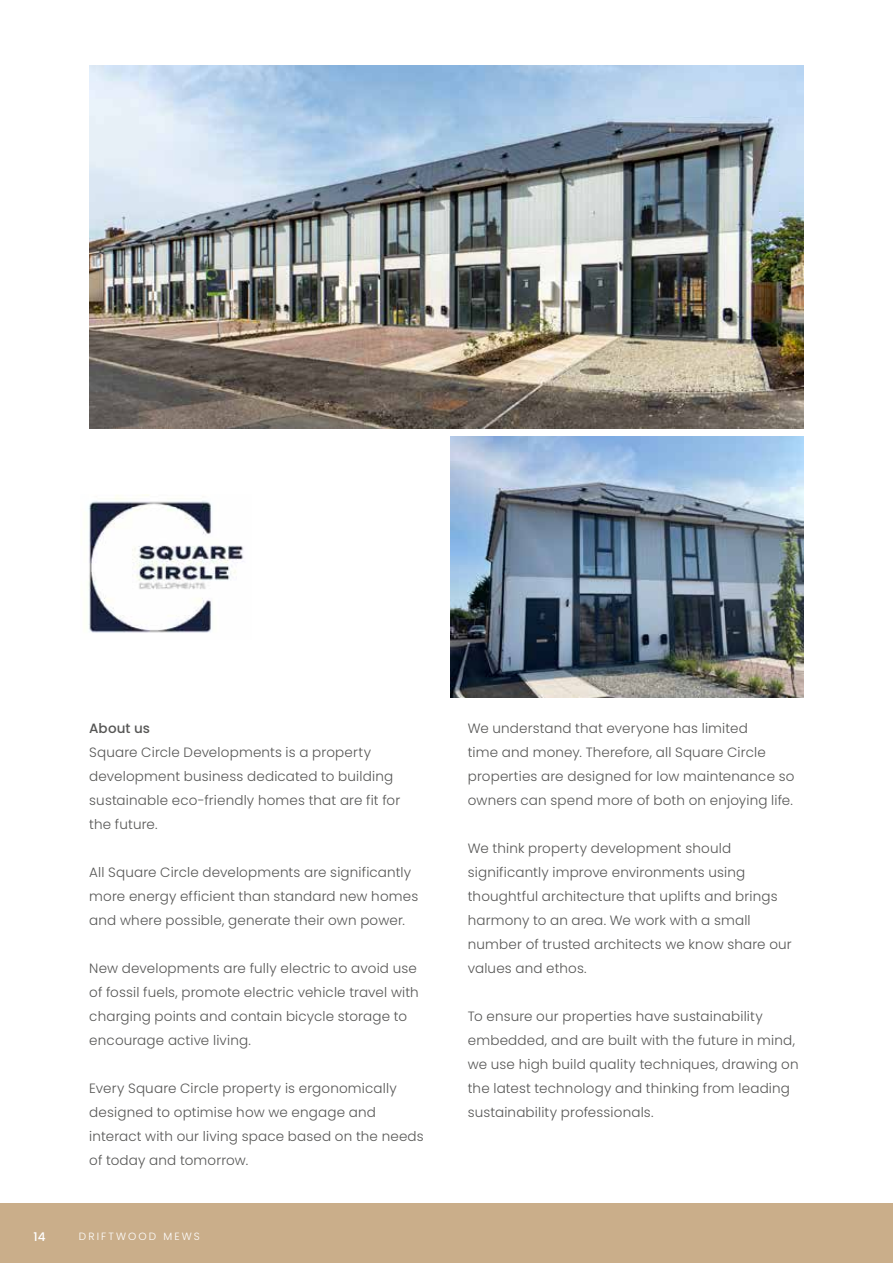
<style>
.page{position:relative;width:893px;height:1263px;background:#fff}
.page>*{position:absolute;margin:0;border:0;box-sizing:border-box;transform-origin:0 0}
.t1{font:300 13.5px/24px "Poppins";letter-spacing:.01em;color:#575756}
.t2{font:500 13.5px "Poppins";letter-spacing:.005em;color:#575756}
.t3{font:500 12px "Poppins";color:#fff}
.t4{font:300 10.5px "Poppins";letter-spacing:.2em;color:#fff}
</style>
<div class="page">
<div style="left:0;top:1203px;width:893px;height:60px;background:#caae8a"></div>
<img style="left:89px;top:66px;width:715px;height:362px">
<img style="left:451px;top:437px;width:353px;height:260px">
<img style="left:88px;top:494px;width:156px;height:139px">
<p class="t2" style="left:89px;top:721px;width:62px">About us</p>
<p class="t1" style="left:89px;top:740px;width:313px">Square Circle Developments is a property development business dedicated to building sustainable eco-friendly homes that are fit for the future.</p>
<p class="t1" style="left:89px;top:860px;width:330px">All Square Circle developments are significantly more energy efficient than standard new homes and where possible, generate their own power.</p>
<p class="t1" style="left:89px;top:956px;width:331px">New developments are fully electric to avoid use of fossil fuels, promote electric vehicle travel with charging points and contain bicycle storage to encourage active living.</p>
<p class="t1" style="left:89px;top:1076px;width:336px">Every Square Circle property is ergonomically designed to optimise how we engage and interact with our living space based on the needs of today and tomorrow.</p>
<p class="t3" style="left:34px;top:1230px;width:13px">14</p>
<p class="t4" style="left:79px;top:1230px;width:122px">DRIFTWOOD MEWS</p>
<p class="t1" style="left:468px;top:716px;width:328px">We understand that everyone has limited<br>time and money. Therefore, all Square Circle properties are designed for low maintenance so owners can spend more of both on enjoying life.</p>
<p class="t1" style="left:468px;top:836px;width:326px">We think property development should significantly improve environments using thoughtful architecture that uplifts and brings harmony to an area. We work with a small number of trusted architects we know share our values and ethos.</p>
<p class="t1" style="left:468px;top:1005px;width:332px">To ensure our properties have sustainability embedded, and are built with the future in mind, we use high build quality techniques, drawing on the latest technology and thinking from leading sustainability professionals.</p>
</div>
